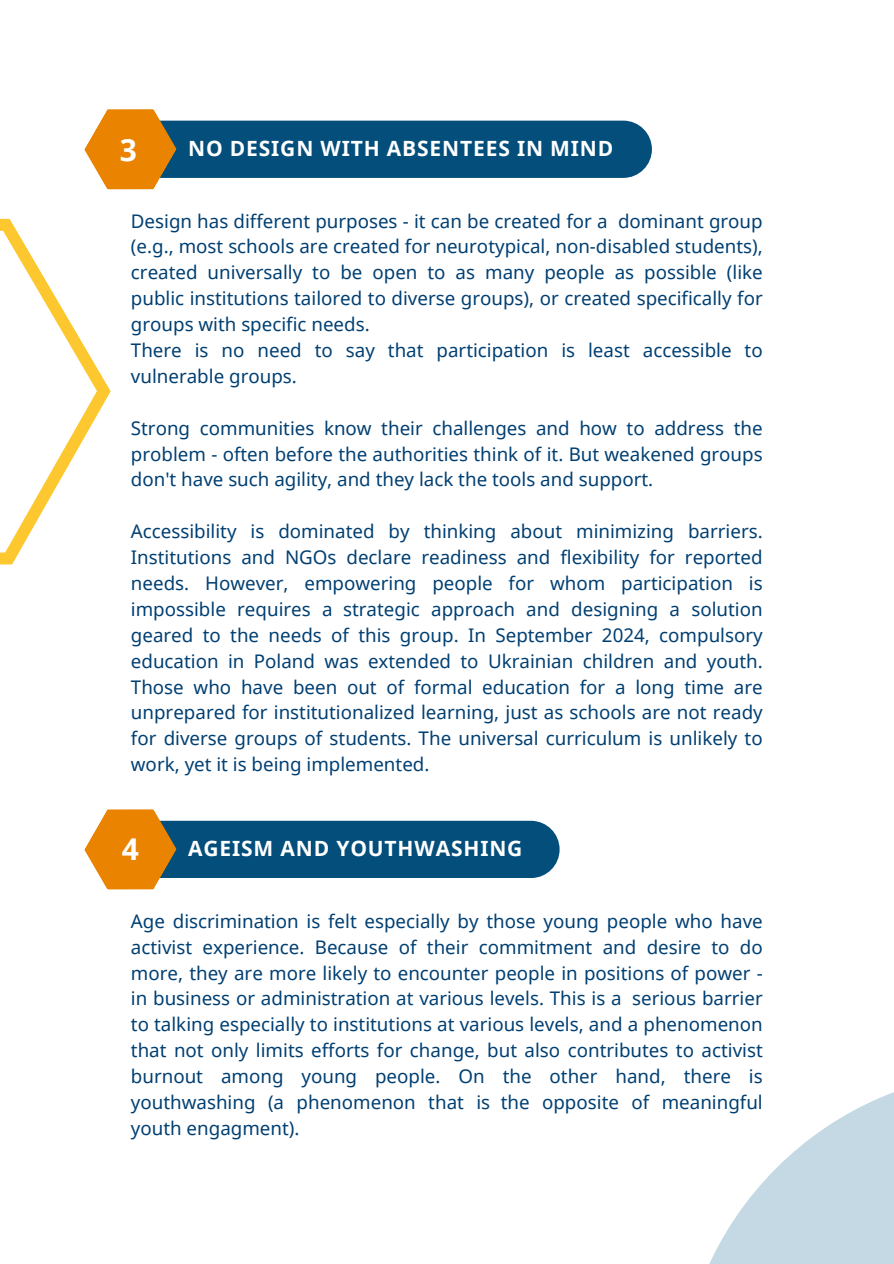
<style>
.page{position:relative;width:894px;height:1264px;background:#fff}
.page>*{position:absolute;margin:0;border:0;box-sizing:border-box;transform-origin:0 0}
.t1{font:700 30px "Noto Sans";color:#fff}
.t2{font:700 21px "Noto Sans";letter-spacing:.04em;color:#fff}
.t3{font:18.75px/25.8px "Noto Sans";color:#003f72;text-align:justify}
</style>
<div class="page">
<div style="left:125px;top:121px;width:526px;height:57px;background:#034e7b;border-radius:29px"></div>
<svg style="left:94px;top:109px;width:82px;height:69px"></svg>
<div style="left:125px;top:820px;width:434px;height:58px;background:#034e7b;border-radius:29px"></div>
<svg style="left:84px;top:809px;width:92px;height:80px"></svg>
<svg style="left:0;top:133px;width:161px;height:432px"></svg>
<svg style="left:710px;top:1092px;width:183px;height:171px"></svg>
<p class="t1" style="left:120px;top:129px;width:19px">3</p>
<h1 class="t2" style="left:188px;top:134px;width:426px">NO DESIGN WITH ABSENTEES IN MIND</h1>
<p class="t3" style="left:131px;top:207px;width:633px">Design has different purposes - it can be created for a dominant group (e.g., most schools are created for neurotypical, non-disabled students), created universally to be open to as many people as possible (like public institutions tailored to diverse groups), or created specifically for groups with specific needs.</p>
<p class="t3" style="left:131px;top:337px;width:633px">There is no need to say that participation is least accessible to vulnerable groups.</p>
<p class="t3" style="left:131px;top:414px;width:633px">Strong communities know their challenges and how to address the problem - often before the authorities think of it. But weakened groups don't have such agility, and they lack the tools and support.</p>
<p class="t3" style="left:131px;top:518px;width:633px">Accessibility is dominated by thinking about minimizing barriers.<br>Institutions and NGOs declare readiness and flexibility for reported needs. However, empowering people for whom participation is impossible requires a strategic approach and designing a solution geared to the needs of this group. In September 2024, compulsory education in Poland was extended to Ukrainian children and youth.<br>Those who have been out of formal education for a long time are unprepared for institutionalized learning, just as schools are not ready for diverse groups of students. The universal curriculum is unlikely to work, yet it is being implemented.</p>
<h1 class="t1" style="left:122px;top:827px;width:19px">4</h1>
<p class="t2" style="left:188px;top:833px;width:336px">AGEISM AND YOUTHWASHING</p>
<p class="t3" style="left:131px;top:907px;width:633px">Age discrimination is felt especially by those young people who have activist experience. Because of their commitment and desire to do more, they are more likely to encounter people in positions of power - in business or administration at various levels. This is a serious barrier to talking especially to institutions at various levels, and a phenomenon that not only limits efforts for change, but also contributes to activist burnout among young people. On the other hand, there is youthwashing (a phenomenon that is the opposite of meaningful youth engagment).</p>
</div>
